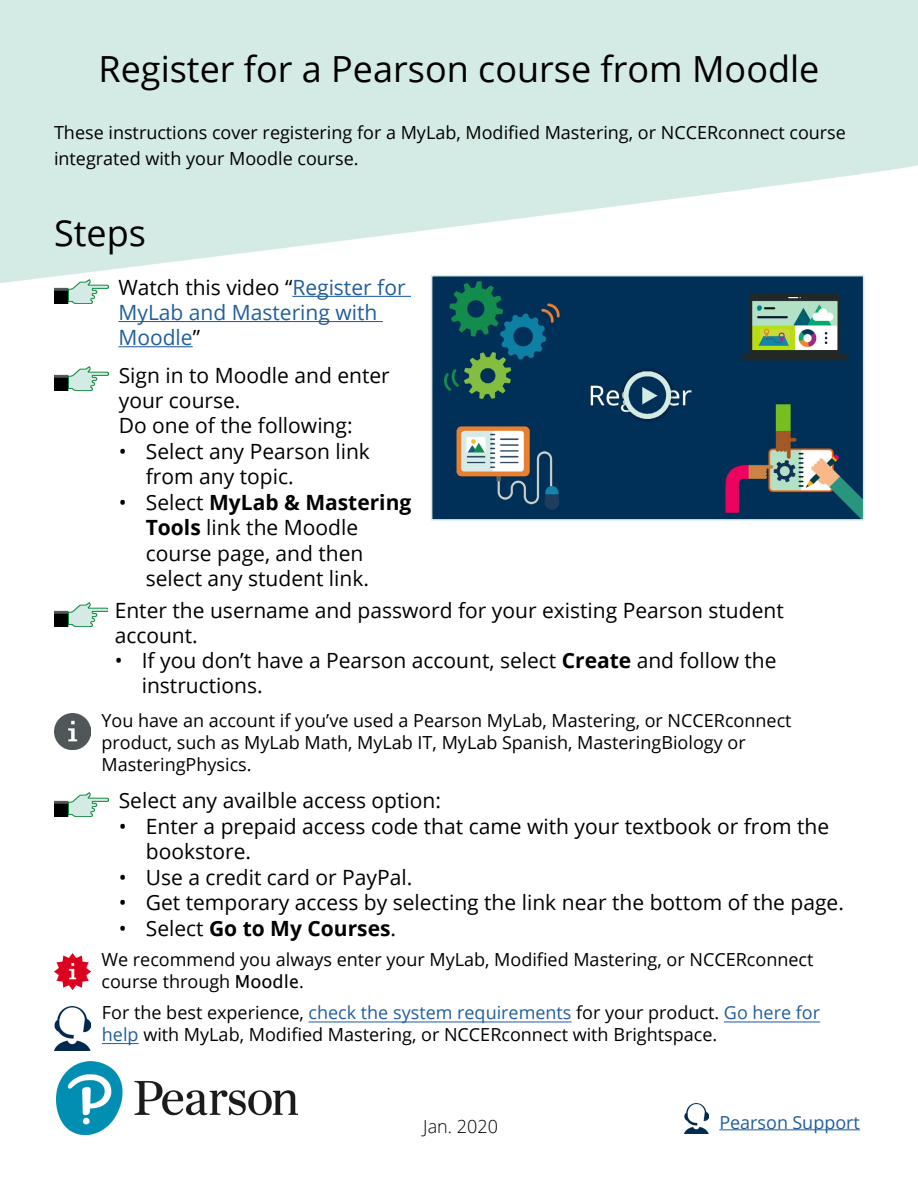
<style>
.page{position:relative;width:918px;height:1188px;background:#fff}
.page>*{position:absolute;margin:0;border:0;box-sizing:border-box;transform-origin:0 0}
.t1{font:36px "Open Sans";color:#000}
.t2{font:21px/25.5px "Open Sans";color:#000}
.t3{font:21px/25.2px "Open Sans";color:#215e9e}
.t4{font:700 21px "Open Sans";color:#000}
.t5{font:18px/21.6px "Open Sans";color:#000}
.t6{font:18px "Open Sans";color:#215e9e}
.t7{font:300 18px "Open Sans";color:#000}
.s1{color:#000}
.s2{font-weight:700}
.s3{font-weight:400}
.s4{font-family:"Lucida Sans"}
.s5{color:#215e9e}
</style>
<div class="page">
<img style="left:56px;top:1062px;width:242px;height:73px">
<hr style="left:719px;top:1129px;width:141px;height:1px;background:#215e9e">
<img style="left:684px;top:1104px;width:25px;height:29px">
<img style="left:54px;top:366px;width:54px;height:24px">
<img style="left:54px;top:953px;width:37px;height:37px">
<hr style="left:102px;top:1043px;width:37px;height:1px;background:#215e9e">
<hr style="left:724px;top:1022px;width:96px;height:1px;background:#215e9e">
<hr style="left:308px;top:1022px;width:264px;height:1px;background:#215e9e">
<img style="left:54px;top:1006px;width:37px;height:45px">
<img style="left:54px;top:713px;width:37px;height:37px">
<img style="left:54px;top:602px;width:54px;height:24px">
<img style="left:54px;top:793px;width:54px;height:24px">
<img style="left:434px;top:278px;width:427px;height:240px">
<div style="left:431px;top:275px;width:433px;height:246px;border:2px solid #d4e9e2"></div>
<hr style="left:292px;top:296px;width:119px;height:1px;background:#215e9e">
<hr style="left:118px;top:321px;width:265px;height:1px;background:#215e9e">
<hr style="left:118px;top:346px;width:75px;height:1px;background:#215e9e">
<img style="left:54px;top:279px;width:54px;height:24px">
<h1 class="t1" style="left:99px;top:44px;width:722px">Register for a Pearson course from Moodle</h1>
<p class="t5" style="left:54px;top:119px;width:794px;line-height:25.5px">These instructions cover registering for a MyLab, Modified Mastering, or NCCERconnect course integrated with your Moodle course.</p>
<h1 class="t1" style="left:54px;top:209px;width:93px">Steps</h1>
<p class="t3" style="left:118px;top:274px;width:289px"><span class="s1">Watch this video “</span>Register for<br>MyLab and Mastering with<br>Moodle<span class="s1">”</span></p>
<p class="t2" style="left:119px;top:362px;width:273px">Sign in to Moodle and enter your course.<br>Do one of the following:</p>
<p class="t2" style="left:146px;top:438px;width:226px;text-indent:-27px">• Select any Pearson link from any topic.</p>
<p class="t2" style="left:146px;top:489px;width:267px;text-indent:-27px">• Select <span class="s2">MyLab &amp; Mastering<br>Tools</span> link the Moodle course page, and then select any student link.</p>
<p class="t2" style="left:115px;top:597px;width:671px">Enter the username and password for your existing Pearson student account.</p>
<p class="t2" style="left:142px;top:647px;width:636px;text-indent:-27px">• If you don’t have a Pearson account, select <span class="s2">Create</span> and follow the instructions.</p>
<p class="t5" style="left:102px;top:710px;width:692px">You have an account if you’ve used a Pearson MyLab, Mastering, or NCCERconnect product, such as MyLab Math, MyLab IT, MyLab Spanish, MasteringBiology or<br>MasteringPhysics.</p>
<p class="t2" style="left:119px;top:787px;width:324px">Select any availble access option:</p>
<p class="t2" style="left:146px;top:813px;width:685px;text-indent:-27px">• Enter a prepaid access code that came with your textbook or from the bookstore.</p>
<p class="t2" style="left:119px;top:864px;width:295px">• Use a credit card or PayPal.</p>
<p class="t2" style="left:119px;top:889px;width:727px">• Get temporary access by selecting the link near the bottom of the page.</p>
<p class="t4" style="left:119px;top:913px;width:279px"><span class="s3">• Select</span> Go to My Courses<span class="s3">.</span></p>
<p class="t5" style="left:102px;top:948px;width:713px;line-height:22.2px">We recommend you always enter your MyLab, Modified Mastering, or NCCERconnect course through <span class="s4">Moodle</span>.</p>
<p class="t5" style="left:102px;top:1001px;width:720px">For the best experience, <span class="s5">check the system requirements</span> for your product. <span class="s5">Go here for help</span> with MyLab, Modified Mastering, or NCCERconnect with Brightspace.</p>
<p class="t7" style="left:423px;top:1114px;width:76px">Jan. 2020</p>
<p class="t6" style="left:719px;top:1110px;width:142px">Pearson Support</p>
</div>
